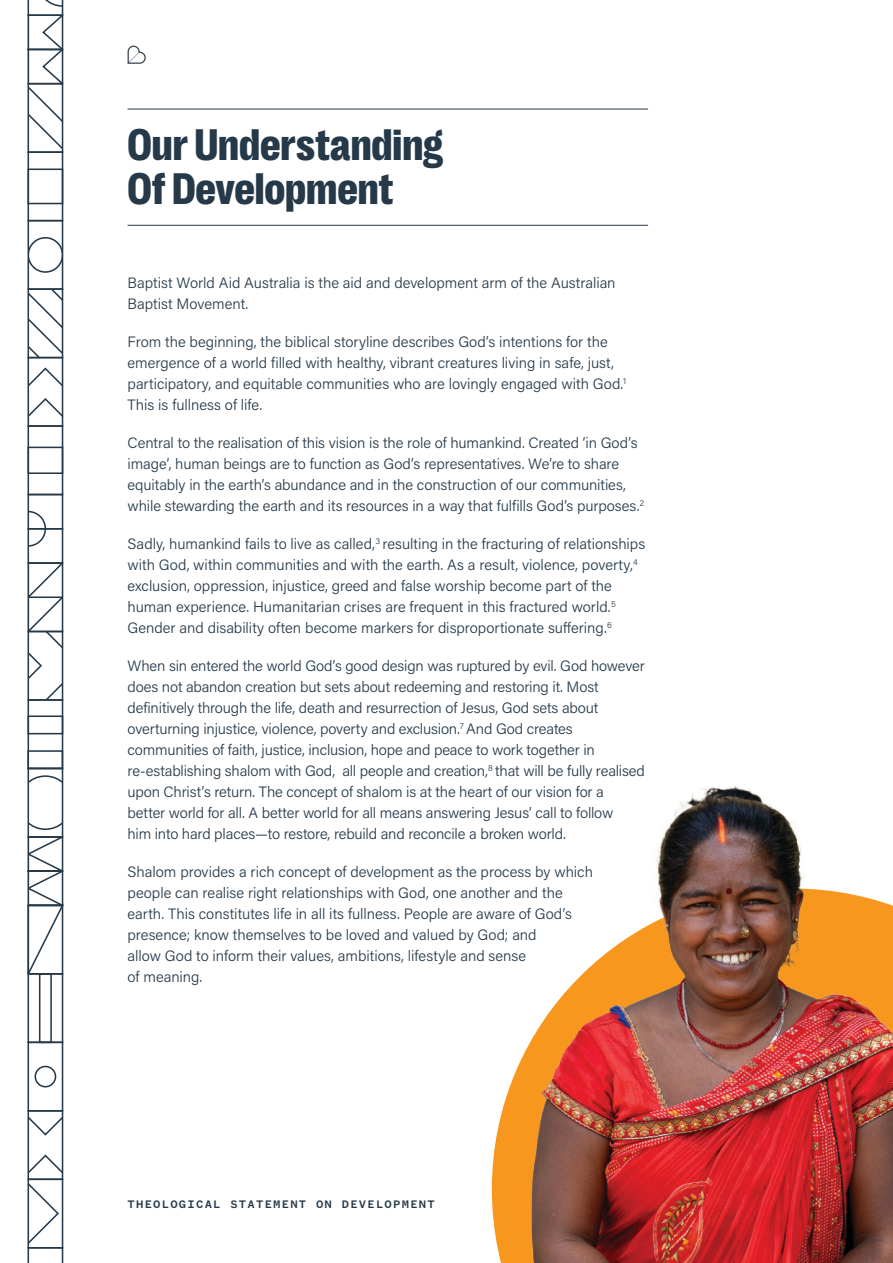
<style>
.page{position:relative;width:893px;height:1263px;background:#fff}
.page>*{position:absolute;margin:0;border:0;box-sizing:border-box;transform-origin:0 0}
.Paragraph_Style_1{font:45px/43.5px "PP Right Grotesk Compact Dark";color:#253949}
.t1{font:300 15px/21px "Acumin Pro";letter-spacing:-.005em;color:#253949}
.t2{font:500 12px "Founders Grotesk Mono";letter-spacing:.1em;color:#253949}
</style>
<div class="page">
<svg style="left:128px;top:46px;width:18px;height:18px"></svg>
<svg style="left:27px;top:561px;width:37px;height:702px"></svg>
<div style="left:28px;top:528px;width:35px;height:36px;border:2px solid #253949"></div>
<div style="left:28px;top:494px;width:35px;height:35px;border:2px solid #253949"></div>
<svg style="left:27px;top:510px;width:20px;height:37px"></svg>
<svg style="left:27px;top:0;width:37px;height:496px"></svg>
<hr style="left:128px;top:109px;width:520px;height:1px;background:#253949">
<hr style="left:128px;top:225px;width:520px;height:1px;background:#253949">
<img style="left:495px;top:786px;width:398px;height:477px">
<p class="Paragraph_Style_1" style="left:128px;top:123px;width:317px">Our Understanding<br>Of Development</p>
<p class="t1" style="left:128px;top:271px;width:490px">Baptist World Aid Australia is the aid and development arm of the Australian<br>Baptist Movement.</p>
<p class="t1" style="left:128px;top:330px;width:500px">From the beginning, the biblical storyline describes God’s intentions for the emergence of a world filled with healthy, vibrant creatures living in safe, just, participatory, and equitable communities who are lovingly engaged with God.<sup>1<br></sup>This is fullness of life.</p>
<p class="t1" style="left:128px;top:431px;width:518px">Central to the realisation of this vision is the role of humankind. Created ‘in God’s image’, human beings are to function as God’s representatives. We’re to share equitably in the earth’s abundance and in the construction of our communities, while stewarding the earth and its resources in a way that fulfills God’s purposes.<sup>2</sup></p>
<p class="t1" style="left:128px;top:532px;width:519px">Sadly, humankind fails to live as called,<sup>3</sup> resulting in the fracturing of relationships with God, within communities and with the earth. As a result, violence, poverty,<sup>4 </sup>exclusion, oppression, injustice, greed and false worship become part of the human experience. Humanitarian crises are frequent in this fractured world.<sup>5<br></sup>Gender and disability often become markers for disproportionate suffering.<sup>6</sup></p>
<p class="t1" style="left:128px;top:654px;width:519px">When sin entered the world God’s good design was ruptured by evil. God however does not abandon creation but sets about redeeming and restoring it. Most definitively through the life, death and resurrection of Jesus, God sets about overturning injustice, violence, poverty and exclusion.<sup>7</sup> And God creates communities of faith, justice, inclusion, hope and peace to work together in re-establishing shalom with God, all people and creation,<sup>8</sup> that will be fully realised upon Christ’s return. The concept of shalom is at the heart of our vision for a better world for all. A better world for all means answering Jesus’ call to follow<br>him into hard places—to restore, rebuild and reconcile a broken world.</p>
<p class="t1" style="left:128px;top:860px;width:467px">Shalom provides a rich concept of development as the process by which people can realise right relationships with God, one another and the earth. This constitutes life in all its fullness. People are aware of God’s presence; know themselves to be loved and valued by God; and<br>allow God to inform their values, ambitions, lifestyle and sense<br>of meaning.</p>
<p class="t2" style="left:128px;top:1198px;width:309px">THEOLOGICAL STATEMENT ON DEVELOPMENT</p>
</div>
